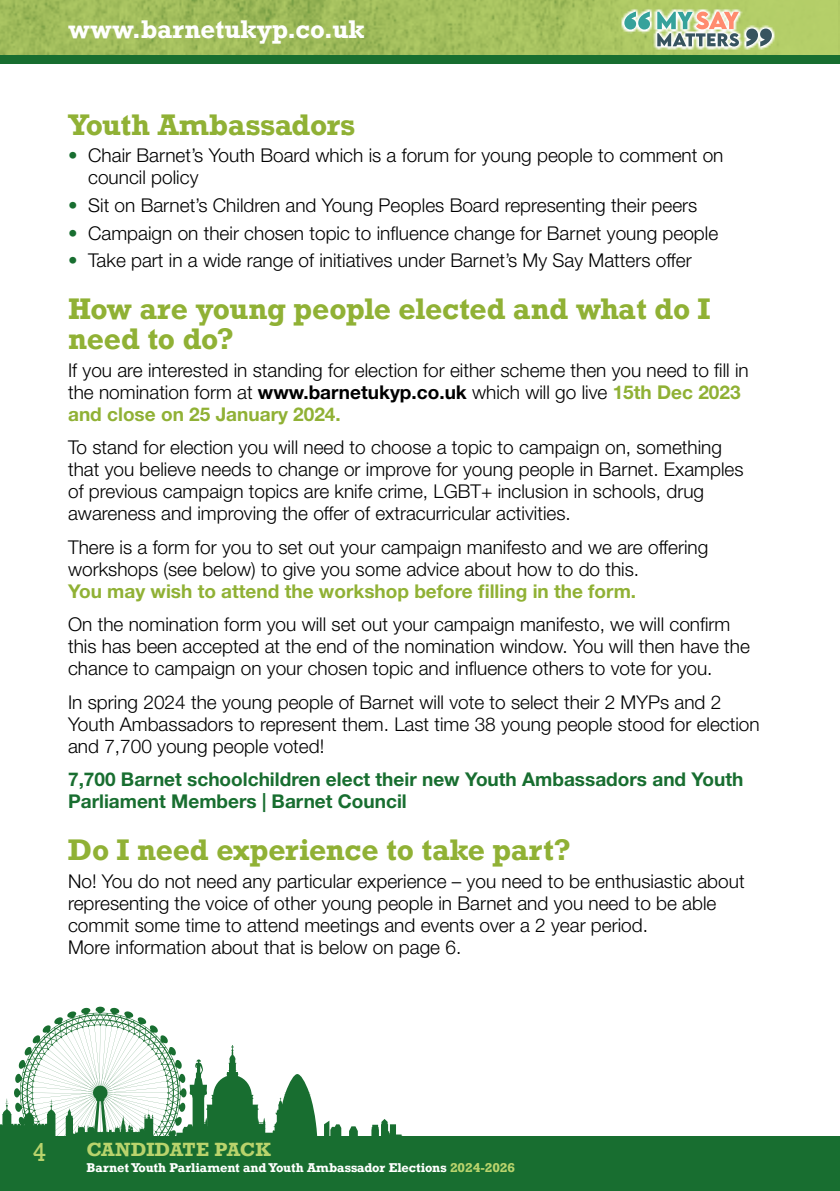
<style>
.page{position:relative;width:840px;height:1191px;background:#fff}
.page>*{position:absolute;margin:0;border:0;box-sizing:border-box;transform-origin:0 0}
.t1{font:700 28px/30px "Rockwell";letter-spacing:-.01em;color:#90b135}
.t2{font:700 24px "Rockwell";color:#fff}
.t3{font:24px "Rockwell";color:#b9d36c}
.t4{font:300 19px/22px "Helvetica Neue LT Std";color:#000}
.t5{font:700 19px/22px "Helvetica Neue LT Std";color:#186e30}
.t6{font:700 18px "Rockwell";letter-spacing:-.015em;color:#b9d36c}
.t7{font:700 12px "Rockwell";color:#fff}
.s1{color:#186e30}
.s2{font-weight:700}
.s3{font-weight:700;color:#90b135}
.s4{color:#b9d36c}
</style>
<div class="page">
<img style="left:0;top:0;width:839px;height:55px">
<div style="left:0;top:55px;width:839px;height:9px;background:#186e30"></div>
<div style="left:0;top:1136px;width:839px;height:55px;background:#186e30"></div>
<svg style="left:371px;top:1119px;width:31px;height:17px"></svg>
<svg style="left:349px;top:1126px;width:8px;height:10px"></svg>
<svg style="left:0;top:1006px;width:341px;height:130px"></svg>
<svg style="left:619px;top:7px;width:156px;height:42px;background:#bfd486"></svg>
<svg style="left:657px;top:12px;width:81px;height:34px;background:#b1b7a7"></svg>
<svg style="left:624px;top:12px;width:25px;height:18px"></svg>
<svg style="left:745px;top:29px;width:26px;height:17px"></svg>
<p class="t2" style="left:68px;top:14px;width:298px">www.barnetukyp.co.uk</p>
<p class="t1" style="left:68px;top:109px;width:288px">Youth Ambassadors</p>
<p class="t4" style="left:88px;top:144px;width:636px;text-indent:-20px"><span class="s1">•</span> Chair Barnet’s Youth Board which is a forum for young people to comment on council policy</p>
<p class="t4" style="left:68px;top:194px;width:630px"><span class="s1">•</span> Sit on Barnet’s Children and Young Peoples Board representing their peers</p>
<p class="t4" style="left:68px;top:221px;width:651px"><span class="s1">•</span> Campaign on their chosen topic to influence change for Barnet young people</p>
<p class="t4" style="left:68px;top:249px;width:624px"><span class="s1">•</span> Take part in a wide range of initiatives under Barnet’s My Say Matters offer</p>
<p class="t1" style="left:68px;top:294px;width:643px">How are young people elected and what do I need to do?</p>
<p class="t4" style="left:68px;top:359px;width:681px">If you are interested in standing for election for either scheme then you need to fill in the nomination form at <span class="s2">www.barnetukyp.co.uk</span> which will go live <span class="s3">15th Dec 2023 and close on 25 January 2024.</span></p>
<p class="t4" style="left:68px;top:436px;width:676px">To stand for election you will need to choose a topic to campaign on, something that you believe needs to change or improve for young people in Barnet. Examples of previous campaign topics are knife crime, LGBT+ inclusion in schools, drug awareness and improving the offer of extracurricular activities.</p>
<p class="t4" style="left:68px;top:535px;width:641px">There is a form for you to set out your campaign manifesto and we are offering workshops (see below) to give you some advice about how to do this.<br><span class="s3">You may wish to attend the workshop before filling in the form.</span></p>
<p class="t4" style="left:68px;top:613px;width:683px">On the nomination form you will set out your campaign manifesto, we will confirm this has been accepted at the end of the nomination window. You will then have the chance to campaign on your chosen topic and influence others to vote for you.</p>
<p class="t4" style="left:68px;top:690px;width:692px">In spring 2024 the young people of Barnet will vote to select their 2 MYPs and 2<br>Youth Ambassadors to represent them. Last time 38 young people stood for election and 7,700 young people voted!</p>
<p class="t5" style="left:68px;top:767px;width:676px">7,700 Barnet schoolchildren elect their new Youth Ambassadors and Youth<br>Parliament Members | Barnet Council</p>
<p class="t1" style="left:68px;top:834px;width:504px">Do I need experience to take part?</p>
<p class="t4" style="left:68px;top:869px;width:677px">No! You do not need any particular experience – you need to be enthusiastic about representing the voice of other young people in Barnet and you need to be able commit some time to attend meetings and events over a 2 year period.<br>More information about that is below on page 6.</p>
<p class="t3" style="left:33px;top:1137px;width:16px">4</p>
<p class="t6" style="left:86px;top:1138px;width:186px">CANDIDATE PACK</p>
<p class="t7" style="left:86px;top:1160px;width:430px">Barnet Youth Parliament and Youth Ambassador Elections <span class="s4">2024-2026</span></p>
</div>
